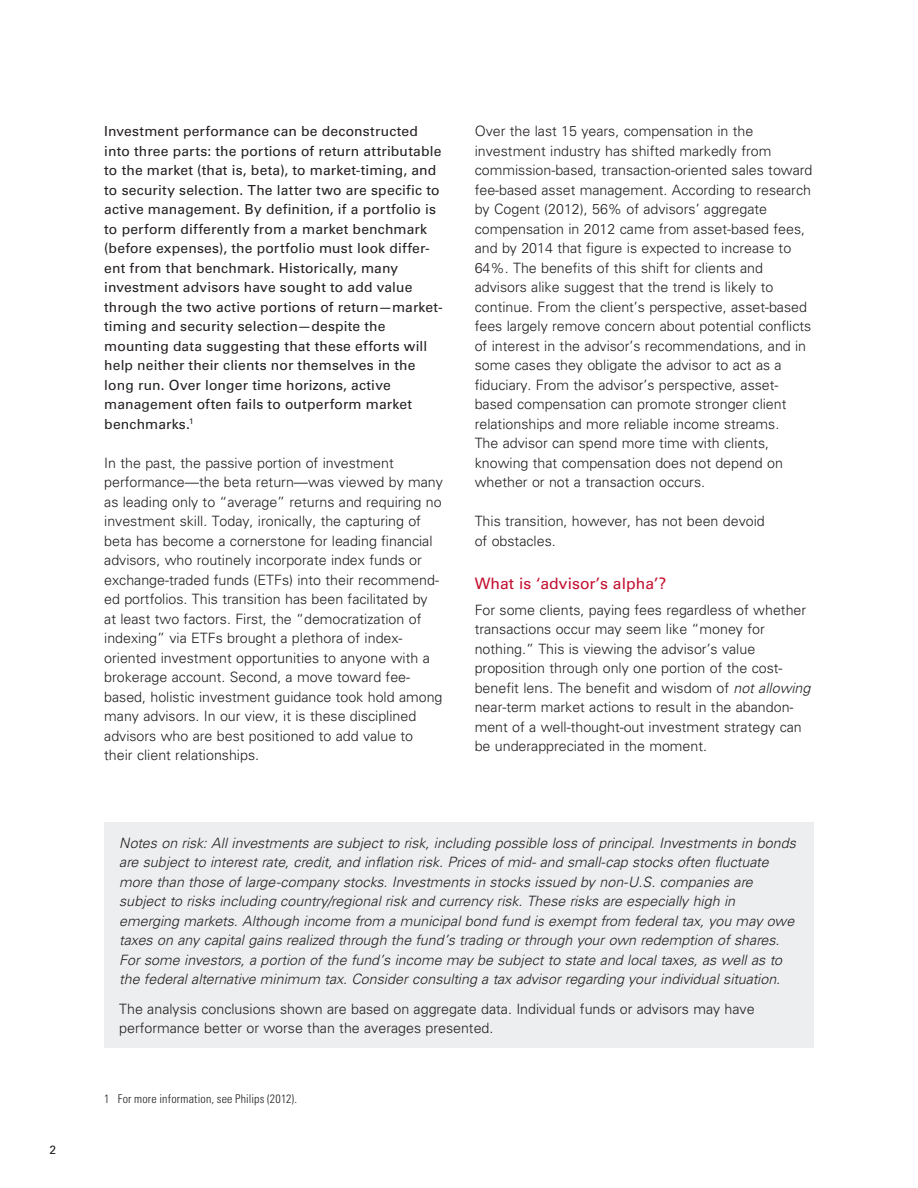
<style>
.page{position:relative;width:918px;height:1188px;background:#fff}
.page>*{position:absolute;margin:0;border:0;box-sizing:border-box;transform-origin:0 0}
.A_head{font:15.75px "Univers LT Std";color:#c3102f}
.Copy{font:300 14.25px/19.5px "Univers LT Std";color:#231f20}
.Copy_b4_bullet{font:italic 300 14.25px/19.5px "Univers LT Std";color:#231f20}
.Copy_b4_bullet-2{font:300 14.25px/19.5px "Univers LT Std";color:#231f20}
.Copy-2{font:13.8px/19.5px "Univers LT Std";letter-spacing:.01em;color:#231f20}
.footnote{font:300 condensed 12px "Univers LT Std";letter-spacing:.015em;color:#231f20}
.Footer_left{font:12px "Univers LT Std";color:#231f20}
.s1{font-style:italic}
</style>
<div class="page">
<div style="left:104px;top:823px;width:710px;height:225px;background:#edeeef"></div>
<p class="Footer_left" style="left:50px;top:1143px;width:8px">2</p>
<p class="Copy-2" style="left:104px;top:121px;width:340px">Investment performance can be deconstructed into three parts: the portions of return attributable to the market (that is, beta), to market-timing, and to security selection. The latter two are specific to active management. By definition, if a portfolio is to perform differently from a market benchmark (before expenses), the portfolio must look differ&shy;ent from that benchmark. Historically, many investment advisors have sought to add value through the two active portions of return—market&shy;timing and security selection—despite the mounting data suggesting that these efforts will help neither their clients nor themselves in the long run. Over longer time horizons, active management often fails to outperform market benchmarks.<sup>1</sup></p>
<p class="Copy" style="left:104px;top:453px;width:340px">In the past, the passive portion of investment performance—the beta return—was viewed by many as leading only to “average” returns and requiring no investment skill. Today, ironically, the capturing of beta has become a cornerstone for leading financial advisors, who routinely incorporate index funds or exchange-traded funds (ETFs) into their recommend&shy;ed portfolios. This transition has been facilitated by at least two factors. First, the “democratization of indexing” via ETFs brought a plethora of index&shy;oriented investment opportunities to anyone with a brokerage account. Second, a move toward fee&shy;based, holistic investment guidance took hold among many advisors. In our view, it is these disciplined advisors who are best positioned to add value to their client relationships.</p>
<p class="Copy" style="left:475px;top:122px;width:339px">Over the last 15 years, compensation in the investment industry has shifted markedly from commission-based, transaction-oriented sales toward fee-based asset management. According to research by Cogent (2012), 56% of advisors’ aggregate compensation in 2012 came from asset-based fees, and by 2014 that figure is expected to increase to 64%. The benefits of this shift for clients and advisors alike suggest that the trend is likely to continue. From the client’s perspective, asset-based fees largely remove concern about potential conflicts of interest in the advisor’s recommendations, and in some cases they obligate the advisor to act as a fiduciary. From the advisor’s perspective, asset&shy;based compensation can promote stronger client relationships and more reliable income streams.<br>The advisor can spend more time with clients, knowing that compensation does not depend on whether or not a transaction occurs.</p>
<p class="Copy" style="left:475px;top:512px;width:292px">This transition, however, has not been devoid of obstacles.</p>
<p class="A_head" style="left:475px;top:574px;width:193px">What is ‘advisor’s alpha’?</p>
<p class="Copy" style="left:475px;top:600px;width:337px">For some clients, paying fees regardless of whether transactions occur may seem like “money for nothing.” This is viewing the advisor’s value proposition through only one portion of the cost&shy;benefit lens. The benefit and wisdom of <span class="s1">not allowing </span>near-term market actions to result in the abandon&shy;ment of a well-thought-out investment strategy can be underappreciated in the moment.</p>
<p class="Copy_b4_bullet" style="left:119px;top:833px;width:678px">Notes on risk: All investments are subject to risk, including possible loss of principal. Investments in bonds are subject to interest rate, credit, and inflation risk. Prices of mid- and small-cap stocks often fluctuate more than those of large-company stocks. Investments in stocks issued by non-U.S. companies are subject to risks including country/regional risk and currency risk. These risks are especially high in emerging markets. Although income from a municipal bond fund is exempt from federal tax, you may owe taxes on any capital gains realized through the fund’s trading or through your own redemption of shares.<br>For some investors, a portion of the fund’s income may be subject to state and local taxes, as well as to the federal alternative minimum tax. Consider consulting a tax advisor regarding your individual situation.</p>
<p class="Copy_b4_bullet-2" style="left:119px;top:999px;width:637px">The analysis conclusions shown are based on aggregate data. Individual funds or advisors may have performance better or worse than the averages presented.</p>
<p class="footnote" style="left:104px;top:1091px;width:194px">1 For more information, see Philips (2012).</p>
</div>
